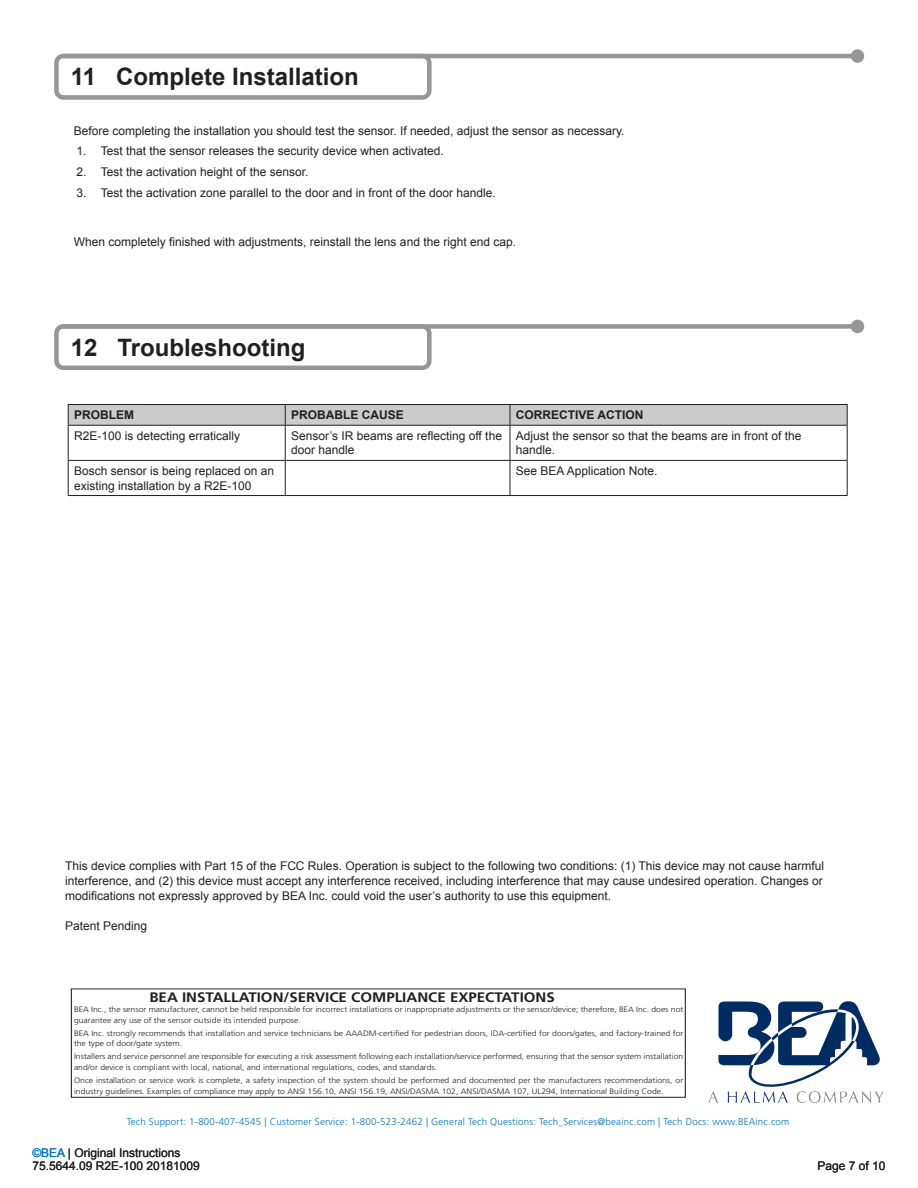
<style>
.page{position:relative;width:918px;height:1188px;background:#fff}
.page>*{position:absolute;margin:0;border:0;box-sizing:border-box;transform-origin:0 0}
.t1{font:700 24px "Arial";color:#231f20}
.t2{font:700 13.8px "Frutiger LT Std";color:#231f20;scale:1.1 1}
.t3{font:12px/14.4px "Arial";color:#231f20}
.t4{font:700 12px "Arial";color:#231f20}
.t5{font:300 9.75px "Frutiger LT Std";letter-spacing:.02em;color:#0073bc}
.t6{font:300 7.8px/10.8px "Frutiger LT Std";color:#231f20;scale:1.1 1}
.s1{color:#0079c2}
</style>
<div class="page">
<div style="left:54px;top:54px;width:378px;height:46px;border:4px solid #969696;border-radius:7px"></div>
<svg style="left:63px;top:49px;width:801px;height:14px"></svg>
<div style="left:54px;top:324px;width:378px;height:46px;border:4px solid #969696;border-radius:7px"></div>
<svg style="left:63px;top:320px;width:801px;height:13px"></svg>
<svg style="left:718px;top:1001px;width:162px;height:86px"></svg>
<img style="left:708px;top:1091px;width:176px;height:12px">
<hr style="left:68px;top:404px;width:217px;height:1px;background:#231f20">
<hr style="left:285px;top:404px;width:225px;height:1px;background:#231f20">
<hr style="left:510px;top:404px;width:338px;height:1px;background:#231f20">
<div style="left:68px;top:405px;width:780px;height:20px;background:#cbcbcb"></div>
<hr style="left:68px;top:425px;width:217px;height:1px;background:#231f20">
<hr style="left:68px;top:426px;width:1px;height:34px;background:#231f20">
<hr style="left:285px;top:425px;width:225px;height:1px;background:#231f20">
<hr style="left:285px;top:426px;width:1px;height:34px;background:#231f20">
<hr style="left:510px;top:425px;width:338px;height:1px;background:#231f20">
<hr style="left:510px;top:426px;width:1px;height:34px;background:#231f20">
<hr style="left:847px;top:426px;width:1px;height:34px;background:#231f20">
<hr style="left:68px;top:460px;width:217px;height:1px;background:#231f20">
<hr style="left:68px;top:461px;width:1px;height:34px;background:#231f20">
<hr style="left:285px;top:460px;width:225px;height:1px;background:#231f20">
<hr style="left:285px;top:461px;width:1px;height:34px;background:#231f20">
<hr style="left:510px;top:460px;width:338px;height:1px;background:#231f20">
<hr style="left:510px;top:461px;width:1px;height:34px;background:#231f20">
<hr style="left:847px;top:461px;width:1px;height:34px;background:#231f20">
<hr style="left:68px;top:495px;width:217px;height:1px;background:#231f20">
<hr style="left:285px;top:495px;width:225px;height:1px;background:#231f20">
<hr style="left:510px;top:495px;width:338px;height:1px;background:#231f20">
<div style="left:71px;top:988px;width:615px;height:110px;border:1px solid #231f20"></div>
<p class="t1" style="left:71px;top:61px;width:290px">11 Complete Installation</p>
<p class="t3" style="left:74px;top:123px;width:552px">Before completing the installation you should test the sensor. If needed, adjust the sensor as necessary.</p>
<p class="t3" style="left:76px;top:144px;width:12px">1.</p>
<p class="t3" style="left:101px;top:144px;width:344px">Test that the sensor releases the security device when activated.</p>
<p class="t3" style="left:76px;top:165px;width:12px">2.</p>
<p class="t3" style="left:101px;top:165px;width:209px">Test the activation height of the sensor.</p>
<p class="t3" style="left:76px;top:186px;width:12px">3.</p>
<p class="t3" style="left:101px;top:186px;width:396px">Test the activation zone parallel to the door and in front of the door handle.</p>
<p class="t3" style="left:74px;top:235px;width:444px">When completely finished with adjustments, reinstall the lens and the right end cap.</p>
<p class="t1" style="left:71px;top:332px;width:236px">12 Troubleshooting</p>
<p class="t4" style="left:74px;top:407px;width:61px">PROBLEM</p>
<p class="t4" style="left:291px;top:407px;width:114px">PROBABLE CAUSE</p>
<p class="t4" style="left:516px;top:407px;width:129px">CORRECTIVE ACTION</p>
<p class="t3" style="left:74px;top:429px;width:168px">R2E-100 is detecting erratically</p>
<p class="t3" style="left:291px;top:429px;width:212px">Sensor’s IR beams are reflecting off the door handle</p>
<p class="t3" style="left:516px;top:429px;width:287px">Adjust the sensor so that the beams are in front of the handle.</p>
<p class="t3" style="left:74px;top:464px;width:202px">Bosch sensor is being replaced on an existing installation by a R2E-100</p>
<p class="t3" style="left:516px;top:464px;width:143px">See BEA Application Note.</p>
<p class="t3" style="left:65px;top:859px;width:760px;line-height:15px;text-align:justify">This device complies with Part 15 of the FCC Rules. Operation is subject to the following two conditions: (1) This device may not cause harmful interference, and (2) this device must accept any interference received, including interference that may cause undesired operation. Changes or modifications not expressly approved by BEA Inc. could void the user’s authority to use this equipment.</p>
<p class="t3" style="left:65px;top:919px;width:84px">Patent Pending</p>
<p class="t2" style="left:149px;top:989px;width:370px">BEA INSTALLATION/SERVICE COMPLIANCE EXPECTATIONS</p>
<p class="t6" style="left:74px;top:1004px;width:555px">BEA Inc., the sensor manufacturer, cannot be held responsible for incorrect installations or inappropriate adjustments or the sensor/device; therefore, BEA Inc. does not guarantee any use of the sensor outside its intended purpose.</p>
<p class="t6" style="left:74px;top:1028px;width:555px">BEA Inc. strongly recommends that installation and service technicians be AAADM-certified for pedestrian doors, IDA-certified for doors/gates, and factory-trained for the type of door/gate system.</p>
<p class="t6" style="left:74px;top:1051px;width:555px">Installers and service personnel are responsible for executing a risk assessment following each installation/service performed, ensuring that the sensor system installation and/or device is compliant with local, national, and international regulations, codes, and standards.</p>
<p class="t6" style="left:74px;top:1075px;width:555px">Once installation or service work is complete, a safety inspection of the system should be performed and documented per the manufacturers recommendations, or industry guidelines. Examples of compliance may apply to ANSI 156.10, ANSI 156.19, ANSI/DASMA 102, ANSI/DASMA 107, UL294, International Building Code.</p>
<p class="t5" style="left:127px;top:1116px;width:664px">Tech Support: 1-800-407-4545 | Customer Service: 1-800-523-2462 | General Tech Questions: Tech_Services@beainc.com | Tech Docs: www.BEAinc.com</p>
<p class="t3" style="left:32px;top:1146px;width:169px;line-height:13.5px"><span class="s1">©BEA</span> | Original Instructions<br>75.5644.09 R2E-100 20181009</p>
<p class="t3" style="left:818px;top:1159px;width:70px">Page 7 of 10</p>
</div>
